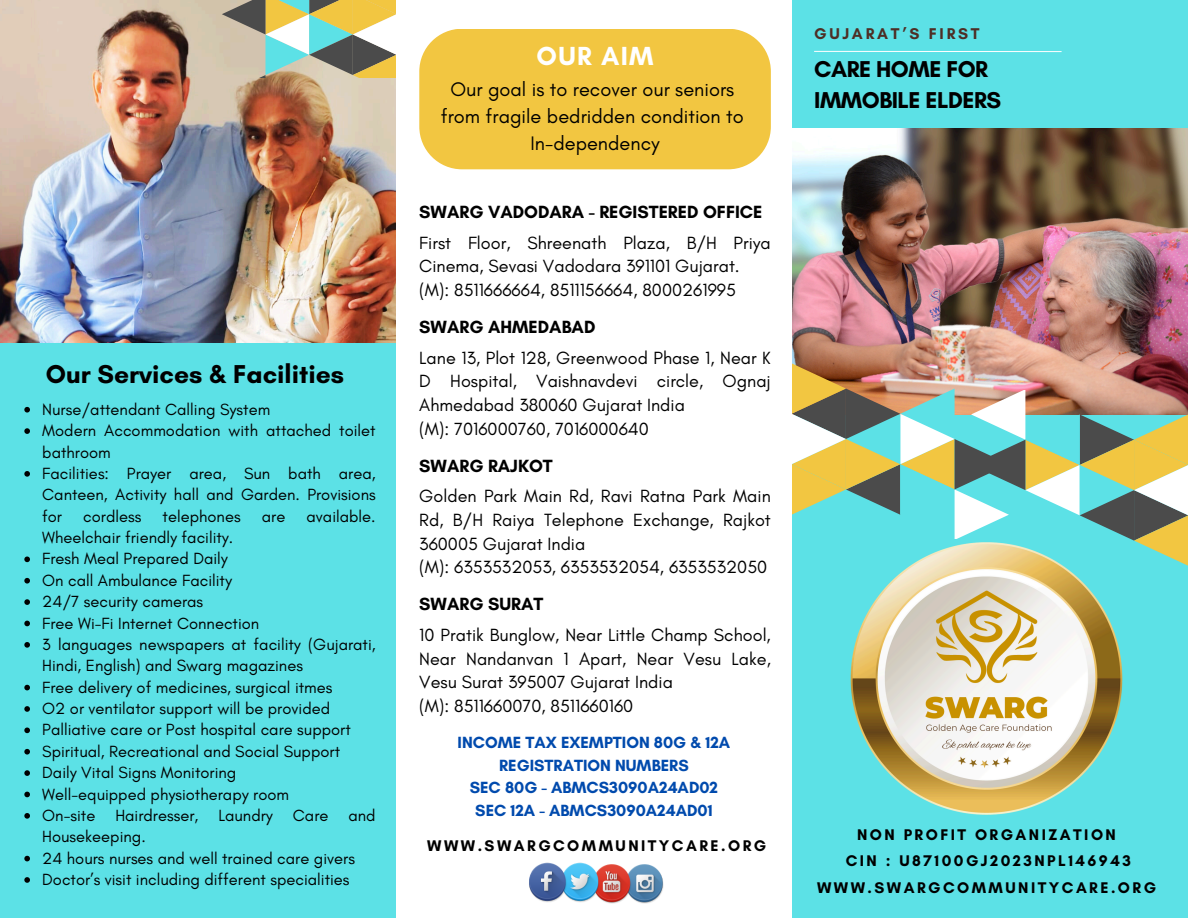
<style>
.page{position:relative;width:1188px;height:918px;background:#5ce1e6}
.page>*{position:absolute;margin:0;border:0;box-sizing:border-box;transform-origin:0 0}
.t1{font:700 26.7px "Glacial Indifference";letter-spacing:.05em;color:#fff}
.t2{font:700 26.4px "Glacial Indifference";color:#000}
.t3{font:700 23.4px/30.8px "Glacial Indifference";letter-spacing:-.02em;color:#000}
.t4{font:19.95px/27px "Glacial Indifference";color:#000;text-align:center}
.t5{font:18px/23.7px "Glacial Indifference";color:#000}
.t6{font:700 18px "Glacial Indifference";color:#000}
.t7{font:16.5px/21.3px "Glacial Indifference";color:#000}
.t8{font:700 16.5px/22.5px "Glacial Indifference";color:#004aad;text-align:center}
.t9{font:700 15.9px "Glacial Indifference";letter-spacing:.175em;color:#4e2e25}
.t10{font:700 15.75px "Glacial Indifference";letter-spacing:.155em;color:#000}
</style>
<div class="page">
<div style="left:396px;top:0;width:396px;height:918px;background:#fff"></div>
<hr style="left:814px;top:51px;width:248px;height:1px;background:#fff">
<img style="left:850px;top:566px;width:273px;height:249px">
<img style="left:529px;top:862px;width:135px;height:42px">
<img style="left:0;top:0;width:396px;height:342px">
<svg style="left:222px;top:0;width:174px;height:77px;background:#b1b691"></svg>
<img style="left:792px;top:129px;width:396px;height:234px">
<div style="left:419px;top:29px;width:352px;height:140px;background:#f2c641;border-radius:43px"></div>
<svg style="left:24px;top:407px;width:6px;height:6px"></svg>
<svg style="left:24px;top:428px;width:6px;height:6px"></svg>
<svg style="left:24px;top:471px;width:6px;height:6px"></svg>
<svg style="left:24px;top:557px;width:6px;height:5px"></svg>
<svg style="left:24px;top:578px;width:6px;height:6px"></svg>
<svg style="left:24px;top:599px;width:6px;height:6px"></svg>
<svg style="left:24px;top:621px;width:6px;height:5px"></svg>
<svg style="left:24px;top:642px;width:6px;height:6px"></svg>
<svg style="left:24px;top:685px;width:6px;height:5px"></svg>
<svg style="left:24px;top:706px;width:6px;height:6px"></svg>
<svg style="left:24px;top:728px;width:6px;height:5px"></svg>
<svg style="left:24px;top:749px;width:6px;height:6px"></svg>
<svg style="left:24px;top:770px;width:6px;height:6px"></svg>
<svg style="left:24px;top:792px;width:6px;height:5px"></svg>
<svg style="left:24px;top:813px;width:6px;height:6px"></svg>
<svg style="left:24px;top:856px;width:6px;height:5px"></svg>
<svg style="left:24px;top:877px;width:6px;height:6px"></svg>
<svg style="left:792px;top:363px;width:396px;height:203px"></svg>
<h6 class="t2" style="left:46px;top:358px;width:300px">Our Services &amp; Facilities</h6>
<p class="t7" style="left:42px;top:398px;width:229px">Nurse/attendant Calling System</p>
<p class="t7" style="left:42px;top:420px;width:335px">Modern Accommodation with attached toilet bathroom</p>
<p class="t7" style="left:42px;top:462px;width:335px;text-align:justify">Facilities: Prayer area, Sun bath area, Canteen, Activity hall and Garden. Provisions for</p>
<p class="t7" style="left:83px;top:505px;width:60px">cordless</p>
<p class="t7" style="left:163px;top:505px;width:80px">telephones</p>
<p class="t7" style="left:262px;top:505px;width:25px">are</p>
<p class="t7" style="left:307px;top:505px;width:71px">available.</p>
<p class="t7" style="left:42px;top:527px;width:193px">Wheelchair friendly facility.</p>
<p class="t7" style="left:42px;top:548px;width:187px">Fresh Meal Prepared Daily</p>
<p class="t7" style="left:42px;top:569px;width:191px">On call Ambulance Facility</p>
<p class="t7" style="left:42px;top:591px;width:162px">24/7 security cameras</p>
<p class="t7" style="left:42px;top:612px;width:219px">Free Wi-Fi Internet Connection</p>
<p class="t7" style="left:42px;top:633px;width:335px">3 languages newspapers at facility (Gujarati,<br>Hindi, English) and Swarg magazines</p>
<p class="t7" style="left:42px;top:676px;width:292px">Free delivery of medicines, surgical itmes</p>
<p class="t7" style="left:42px;top:698px;width:289px">O2 or ventilator support will be provided</p>
<h1 class="t7" style="left:42px;top:719px;width:310px">Palliative care or Post hospital care support</h1>
<h4 class="t7" style="left:42px;top:740px;width:299px">Spiritual, Recreational and Social Support</h4>
<h5 class="t7" style="left:42px;top:762px;width:196px">Daily Vital Signs Monitoring</h5>
<h6 class="t7" style="left:42px;top:783px;width:248px">Well-equipped physiotherapy room</h6>
<h5 class="t7" style="left:42px;top:804px;width:335px">On-site Hairdresser, Laundry Care and<br>Housekeeping.</h5>
<h6 class="t7" style="left:42px;top:847px;width:314px">24 hours nurses and well trained care givers</h6>
<h5 class="t7" style="left:42px;top:869px;width:309px">Doctor’s visit including different specialities</h5>
<p class="t1" style="left:537px;top:40px;width:119px">OUR AIM</p>
<p class="t4" style="left:441px;top:76px;width:304px">Our goal is to recover our seniors from fragile bedridden condition to<br>In-dependency</p>
<h5 class="t6" style="left:419px;top:201px;width:345px">SWARG VADODARA - REGISTERED OFFICE</h5>
<p class="t5" style="left:419px;top:231px;width:353px">First Floor, Shreenath Plaza, B/H Priya<br>Cinema, Sevasi Vadodara 391101 Gujarat. (M): 8511666664, 8511156664, 8000261995</p>
<p class="t6" style="left:419px;top:316px;width:178px">SWARG AHMEDABAD</p>
<p class="t5" style="left:419px;top:346px;width:353px">Lane 13, Plot 128, Greenwood Phase 1, Near K D Hospital, Vaishnavdevi circle, Ognaj Ahmedabad 380060 Gujarat India<br>(M): 7016000760, 7016000640</p>
<h3 class="t6" style="left:419px;top:455px;width:135px">SWARG RAJKOT</h3>
<p class="t5" style="left:419px;top:484px;width:353px">Golden Park Main Rd, Ravi Ratna Park Main Rd, B/H Raiya Telephone Exchange, Rajkot 360005 Gujarat India<br>(M): 6353532053, 6353532054, 6353532050</p>
<p class="t6" style="left:419px;top:593px;width:125px">SWARG SURAT</p>
<p class="t5" style="left:419px;top:623px;width:353px">10 Pratik Bunglow, Near Little Champ School, Near Nandanvan 1 Apart, Near Vesu Lake, Vesu Surat 395007 Gujarat India<br>(M): 8511660070, 8511660160</p>
<p class="t8" style="left:458px;top:731px;width:274px">INCOME TAX EXEMPTION 80G &amp; 12A<br>REGISTRATION NUMBERS<br>SEC 80G - ABMCS3090A24AD02<br>SEC 12A - ABMCS3090A24AD01</p>
<p class="t10" style="left:427px;top:836px;width:341px">WWW.SWARGCOMMUNITYCARE.ORG</p>
<p class="t9" style="left:814px;top:24px;width:167px">GUJARAT’S FIRST</p>
<p class="t3" style="left:814px;top:54px;width:189px">CARE HOME FOR<br>IMMOBILE ELDERS</p>
<h6 class="t10" style="left:857px;top:825px;width:260px">NON PROFIT ORGANIZATION</h6>
<h5 class="t10" style="left:846px;top:851px;width:287px">CIN : U87100GJ2023NPL146943</h5>
<p class="t10" style="left:817px;top:878px;width:341px">WWW.SWARGCOMMUNITYCARE.ORG</p>
</div>
